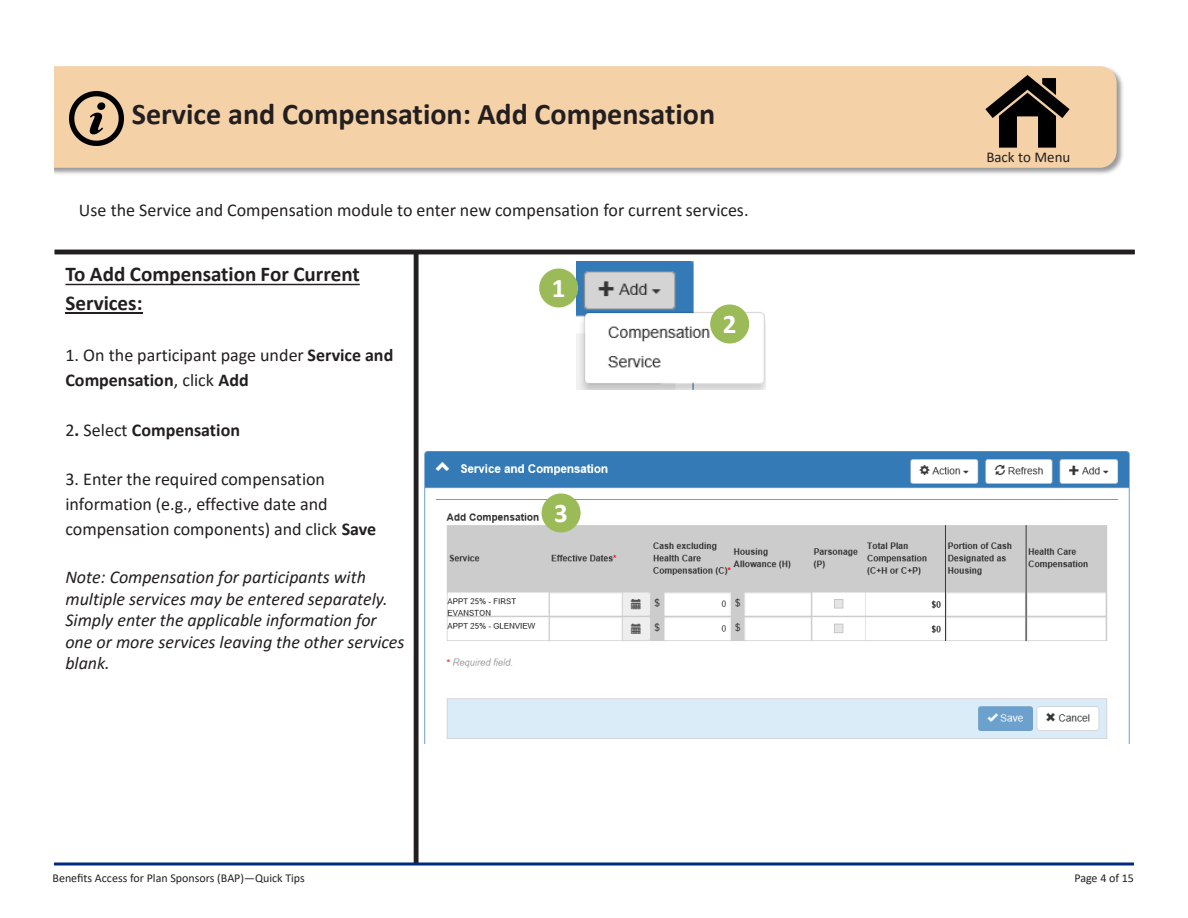
<style>
.page{position:relative;width:1188px;height:918px;background:#fff}
.page>*{position:absolute;margin:0;border:0;box-sizing:border-box;transform-origin:0 0}
.t1{font:700 30.15px "Calibri";color:#231f20}
.t2{font:700 27px "Calibri";color:#fff}
.t3{font:700 21px/29px "Calibri";color:#231f20}
.t4{font:18px/24.9px "Calibri";color:#231f20}
.t5{font:italic 18px/21.6px "Calibri";color:#231f20}
.t6{font:700 18px "Calibri";color:#231f20}
.t7{font:15px "Calibri";color:#231f20}
.t8{font:12px "Calibri";color:#231f20}
.s1{font-weight:700}
.s2{font-weight:400}
</style>
<div class="page">
<img style="left:55px;top:73px;width:1068px;height:101px">
<div style="left:55px;top:66px;width:1062px;height:102px;background:#f5d1a7"></div>
<img style="left:69px;top:91px;width:54px;height:54px">
<img style="left:424px;top:451px;width:706px;height:292px">
<img style="left:577px;top:261px;width:189px;height:128px">
<svg style="left:65px;top:284px;width:295px;height:1px"></svg>
<hr style="left:65px;top:313px;width:78px;height:1px;background:#231f20">
<hr style="left:55px;top:250px;width:1080px;height:4px;background:#231f20">
<hr style="left:414px;top:252px;width:4px;height:612px;background:#231f20">
<div style="left:541px;top:270px;width:36px;height:36px;background:#9bbb59;border-radius:50%"></div>
<div style="left:539px;top:269px;width:39px;height:39px;border:3px solid #9bbb59;border-radius:50%"></div>
<div style="left:712px;top:306px;width:36px;height:36px;background:#9bbb59;border-radius:50%"></div>
<div style="left:710px;top:305px;width:39px;height:39px;border:3px solid #9bbb59;border-radius:50%"></div>
<img style="left:982px;top:66px;width:91px;height:87px">
<div style="left:543px;top:495px;width:36px;height:36px;background:#9bbb59;border-radius:50%"></div>
<div style="left:542px;top:494px;width:39px;height:39px;border:3px solid #9bbb59;border-radius:50%"></div>
<svg style="left:54px;top:862px;width:1080px;height:4px;background:#3f5e9d"></svg>
<h1 class="t1" style="left:132px;top:92px;width:585px">Service and Compensation: Add Compensation</h1>
<p class="t4" style="left:79px;top:198px;width:671px">Use the Service and Compensation module to enter new compensation for current services.</p>
<p class="t3" style="left:65px;top:259px;width:296px">To Add Compensation For Current<br>Services:</p>
<p class="t4" style="left:65px;top:342px;width:329px">1. On the participant page under <span class="s1">Service and<br>Compensation</span>, click <span class="s1">Add</span></p>
<p class="t6" style="left:65px;top:417px;width:176px"><span class="s2">2</span>. <span class="s2">Select</span> Compensation</p>
<p class="t4" style="left:65px;top:467px;width:312px">3. Enter the required compensation information (e.g., effective date and compensation components) and click <span class="s1">Save</span></p>
<p class="t5" style="left:65px;top:566px;width:341px">Note: Compensation for participants with multiple services may be entered separately.<br>Simply enter the applicable information for one or more services leaving the other services blank.</p>
<h2 class="t2" style="left:552px;top:269px;width:15px">1</h2>
<h2 class="t2" style="left:554px;top:494px;width:15px">3</h2>
<h2 class="t2" style="left:723px;top:305px;width:15px">2</h2>
<p class="t7" style="left:986px;top:147px;width:86px">Back to Menu</p>
<p class="t8" style="left:52px;top:869px;width:254px">Benefits Access for Plan Sponsors (BAP)—Quick Tips</p>
<p class="t8" style="left:1074px;top:869px;width:61px">Page 4 of 15</p>
</div>
